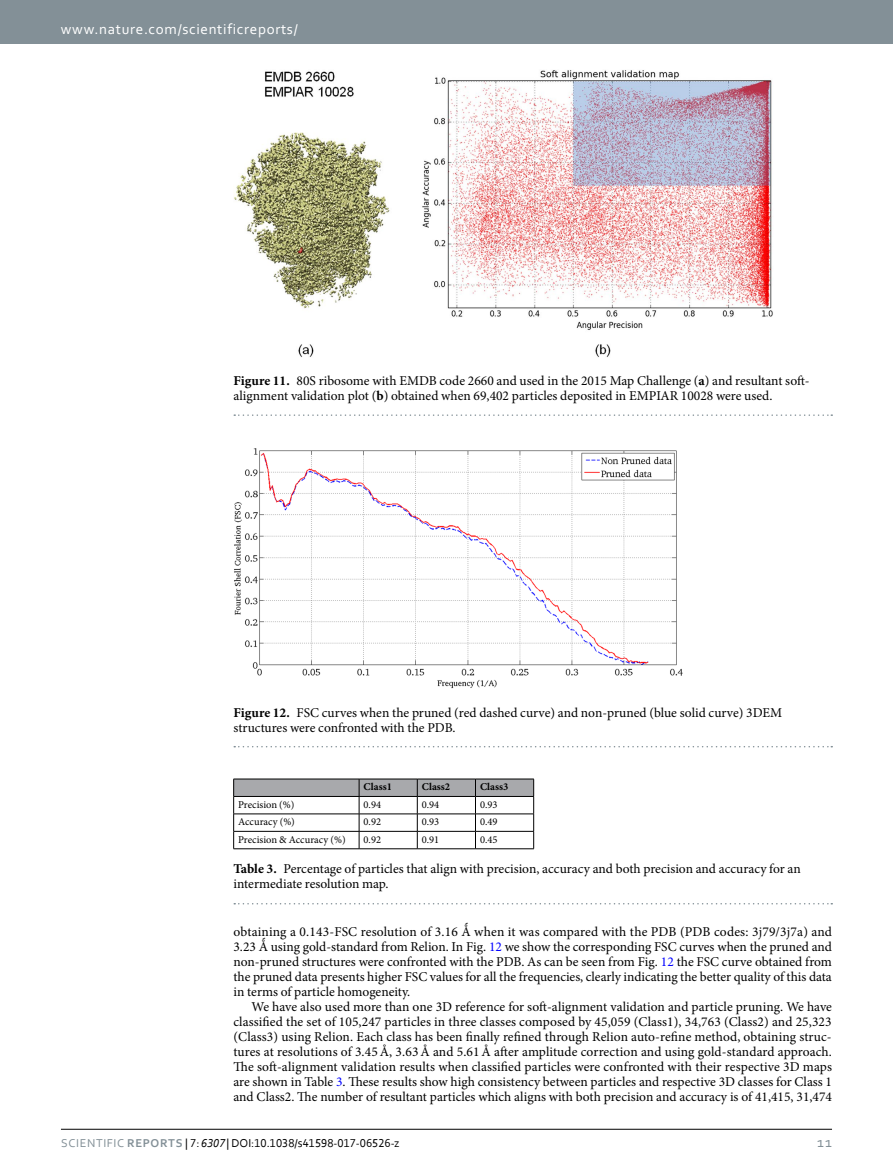
<style>
.page{position:relative;width:893px;height:1174px;background:#fff}
.page>*{position:absolute;margin:0;border:0;box-sizing:border-box;transform-origin:0 0}
.t1{font:15px "Corbel 2";letter-spacing:.045em;color:#fff}
.t2{font:15px "Corbel 2";color:#839097}
.t3{font:13.5px/15px "Minion Pro";color:#000}
.t4{font:12px "Corbel";color:#000}
.t5{font:10.5px "Minion Pro";color:#000}
.t6{font:700 10.5px "Minion Pro";color:#000}
.s1{font-weight:700}
.s2{color:#00f}
.s3{font-family:"Corbel 2";color:#839097}
.s4{font-family:"Corbel Bold 2";color:#839097}
.s5{font-style:italic}
</style>
<div class="page">
<div style="left:0;top:0;width:893px;height:43px;background:#839097"></div>
<hr style="left:61px;top:1129px;width:771px;height:1px;background:#000">
<img style="left:234px;top:70px;width:539px;height:287px">
<svg style="left:234px;top:414px;width:598px;height:2px"></svg>
<img style="left:234px;top:448px;width:449px;height:241px">
<svg style="left:234px;top:746px;width:598px;height:1px"></svg>
<svg style="left:234px;top:903px;width:598px;height:1px"></svg>
<hr style="left:233px;top:778px;width:126px;height:1px;background:#000">
<hr style="left:359px;top:778px;width:58px;height:1px;background:#000">
<hr style="left:417px;top:778px;width:58px;height:1px;background:#000">
<hr style="left:475px;top:778px;width:59px;height:1px;background:#000">
<hr style="left:233px;top:848px;width:126px;height:1px;background:#000">
<hr style="left:359px;top:848px;width:58px;height:1px;background:#000">
<hr style="left:417px;top:848px;width:58px;height:1px;background:#000">
<svg style="left:233px;top:779px;width:301px;height:69px"></svg>
<hr style="left:475px;top:848px;width:59px;height:1px;background:#000">
<p class="t1" style="left:61px;top:19px;width:238px">www.nature.com/scientificreports/</p>
<p class="t3" style="left:233px;top:373px;width:578px"><span class="s1">Figure 11.</span> 80S ribosome with EMDB code 2660 and used in the 2015 Map Challenge (<span class="s1">a</span>) and resultant soft&shy;alignment validation plot (<span class="s1">b</span>) obtained when 69,402 particles deposited in EMPIAR 10028 were used.</p>
<p class="t3" style="left:233px;top:705px;width:550px"><span class="s1">Figure 12.</span> FSC curves when the pruned (red dashed curve) and non-pruned (blue solid curve) 3DEM structures were confronted with the PDB.</p>
<p class="t6" style="left:364px;top:779px;width:30px">Class1</p>
<p class="t6" style="left:422px;top:779px;width:30px">Class2</p>
<p class="t6" style="left:480px;top:779px;width:30px">Class3</p>
<p class="t5" style="left:238px;top:797px;width:58px">Precision (%)</p>
<p class="t5" style="left:364px;top:797px;width:19px">0.94</p>
<p class="t5" style="left:422px;top:797px;width:19px">0.94</p>
<p class="t5" style="left:480px;top:797px;width:19px">0.93</p>
<p class="t5" style="left:238px;top:815px;width:58px">Accuracy (%)</p>
<p class="t5" style="left:364px;top:815px;width:19px">0.92</p>
<p class="t5" style="left:422px;top:815px;width:19px">0.93</p>
<p class="t5" style="left:480px;top:815px;width:19px">0.49</p>
<p class="t5" style="left:238px;top:832px;width:109px">Precision &amp; Accuracy (%)</p>
<p class="t5" style="left:364px;top:832px;width:19px">0.92</p>
<p class="t5" style="left:422px;top:832px;width:19px">0.91</p>
<p class="t5" style="left:480px;top:832px;width:19px">0.45</p>
<p class="t3" style="left:233px;top:861px;width:569px"><span class="s1">Table 3.</span> Percentage of particles that align with precision, accuracy and both precision and accuracy for an intermediate resolution map.</p>
<p class="t3" style="left:233px;top:924px;width:600px;text-align:justify">obtaining a 0.143-FSC resolution of 3.16 when it was compared with the PDB (PDB codes: 3j79/3j7a) and 3.23 using gold-standard from Relion. In Fig. <span class="s2">12</span> we show the corresponding FSC curves when the pruned and non-pruned structures were confronted with the PDB. As can be seen from Fig. <span class="s2">12</span> the FSC curve obtained from the pruned data presents higher FSC values for all the frequencies, clearly indicating the better quality of this data in terms of particle homogeneity.</p>
<p class="t3" style="left:233px;top:999px;width:600px;text-align:justify;text-indent:18px">We have also used more than one 3D reference for soft-alignment validation and particle pruning. We have classified the set of 105,247 particles in three classes composed by 45,059 (Class1), 34,763 (Class2) and 25,323 (Class3) using Relion. Each class has been finally refined through Relion auto-refine method, obtaining struc&shy;tures at resolutions of 3.45Å, 3.63Å and 5.61Å after amplitude correction and using gold-standard approach.<br>The soft-alignment validation results when classified particles were confronted with their respective 3D maps are shown in Table <span class="s2">3</span>. These results show high consistency between particles and respective 3D classes for Class 1 and Class2. The number of resultant particles which aligns with both precision and accuracy is of 41,415, 31,474</p>
<p class="t4" style="left:61px;top:1135px;width:340px"><span class="s3">Scientific</span> <span class="s4">REPOrTS</span> | 7:<span class="s5">6307</span>| DOI:10.1038/s41598-017-06526-z</p>
<p class="t2" style="left:817px;top:1132px;width:16px">11</p>
</div>
